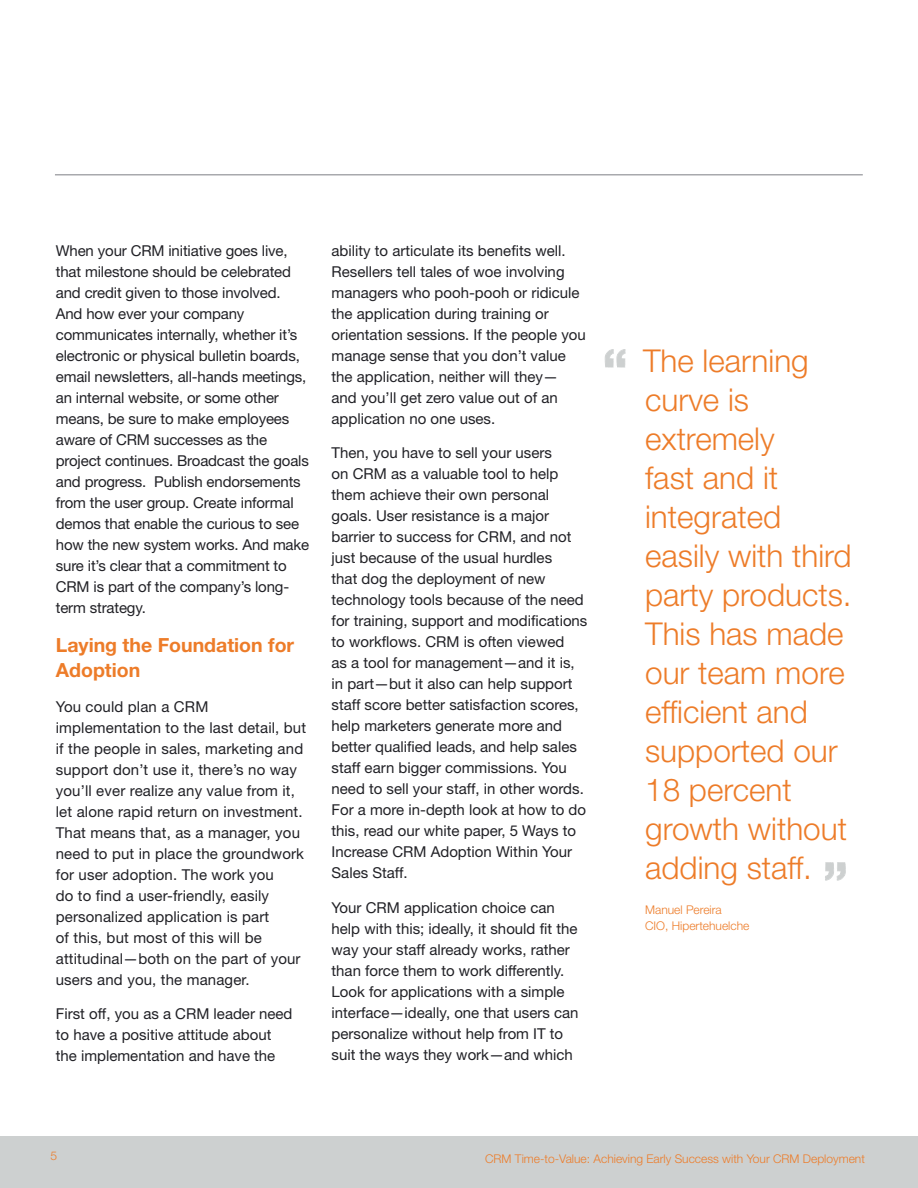
<style>
.page{position:relative;width:918px;height:1188px;background:#fff}
.page>*{position:absolute;margin:0;border:0;box-sizing:border-box;transform-origin:0 0}
.t1{font:300 31.5px/39px "Helvetica Neue LT Std";color:#ed7c29}
.t2{font:700 19.5px/25.5px "Helvetica Neue LT Std";color:#ed7c29}
.t3{font:15px/21px "Helvetica Neue LT Std";color:#212126}
.t4{font:300 12px/16.5px "Helvetica Neue LT Std";color:#ed7c29}
</style>
<div class="page">
<div style="left:0;top:1136px;width:918px;height:52px;background:#cdd0d0"></div>
<hr style="left:55px;top:174px;width:808px;height:2px;background:#a8a9ad">
<svg style="left:605px;top:349px;width:21px;height:19px"></svg>
<svg style="left:825px;top:862px;width:21px;height:19px"></svg>
<p class="t3" style="left:56px;top:240px;width:255px">When your CRM initiative goes live, that milestone should be celebrated and credit given to those involved.<br>And how ever your company communicates internally, whether it’s electronic or physical bulletin boards, email newsletters, all-hands meetings, an internal website, or some other means, be sure to make employees aware of CRM successes as the project continues. Broadcast the goals and progress. Publish endorsements from the user group. Create informal demos that enable the curious to see how the new system works. And make sure it’s clear that a commitment to CRM is part of the company’s long&shy;term strategy.</p>
<h2 class="t2" style="left:56px;top:632px;width:240px">Laying the Foundation for<br>Adoption</h2>
<p class="t3" style="left:56px;top:696px;width:252px">You could plan a CRM implementation to the last detail, but if the people in sales, marketing and support don’t use it, there’s no way you’ll ever realize any value from it, let alone rapid return on investment.<br>That means that, as a manager, you need to put in place the groundwork for user adoption. The work you<br>do to find a user-friendly, easily personalized application is part<br>of this, but most of this will be attitudinal—both on the part of your users and you, the manager.</p>
<p class="t3" style="left:56px;top:1003px;width:238px">First off, you as a CRM leader need to have a positive attitude about the implementation and have the</p>
<p class="t3" style="left:332px;top:240px;width:256px">ability to articulate its benefits well.<br>Resellers tell tales of woe involving managers who pooh-pooh or ridicule the application during training or orientation sessions. If the people you manage sense that you don’t value the application, neither will they— and you’ll get zero value out of an application no one uses.</p>
<p class="t3" style="left:332px;top:442px;width:257px">Then, you have to sell your users<br>on CRM as a valuable tool to help them achieve their own personal goals. User resistance is a major barrier to success for CRM, and not just because of the usual hurdles<br>that dog the deployment of new technology tools because of the need for training, support and modifications to workflows. CRM is often viewed<br>as a tool for management—and it is, in part—but it also can help support staff score better satisfaction scores, help marketers generate more and better qualified leads, and help sales staff earn bigger commissions. You need to sell your staff, in other words.<br>For a more in-depth look at how to do this, read our white paper, 5 Ways to Increase CRM Adoption Within Your Sales Staff.</p>
<p class="t3" style="left:332px;top:897px;width:248px">Your CRM application choice can help with this; ideally, it should fit the way your staff already works, rather than force them to work differently.<br>Look for applications with a simple interface—ideally, one that users can personalize without help from IT to suit the ways they work—and which</p>
<h1 class="t1" style="left:643px;top:341px;width:210px">The learning curve is extremely<br>fast and it integrated easily with third party products.<br>This has made our team more efficient and supported our<br>18 percent growth without adding staff.</h1>
<p class="t4" style="left:645px;top:901px;width:106px">Manuel Pereira<br>CIO, Hipertehuelche</p>
<p class="t4" style="left:51px;top:1147px;width:8px">5</p>
<p class="t4" style="left:485px;top:1150px;width:381px">CRM Time-to-Value: Achieving Early Success with Your CRM Deployment</p>
</div>
